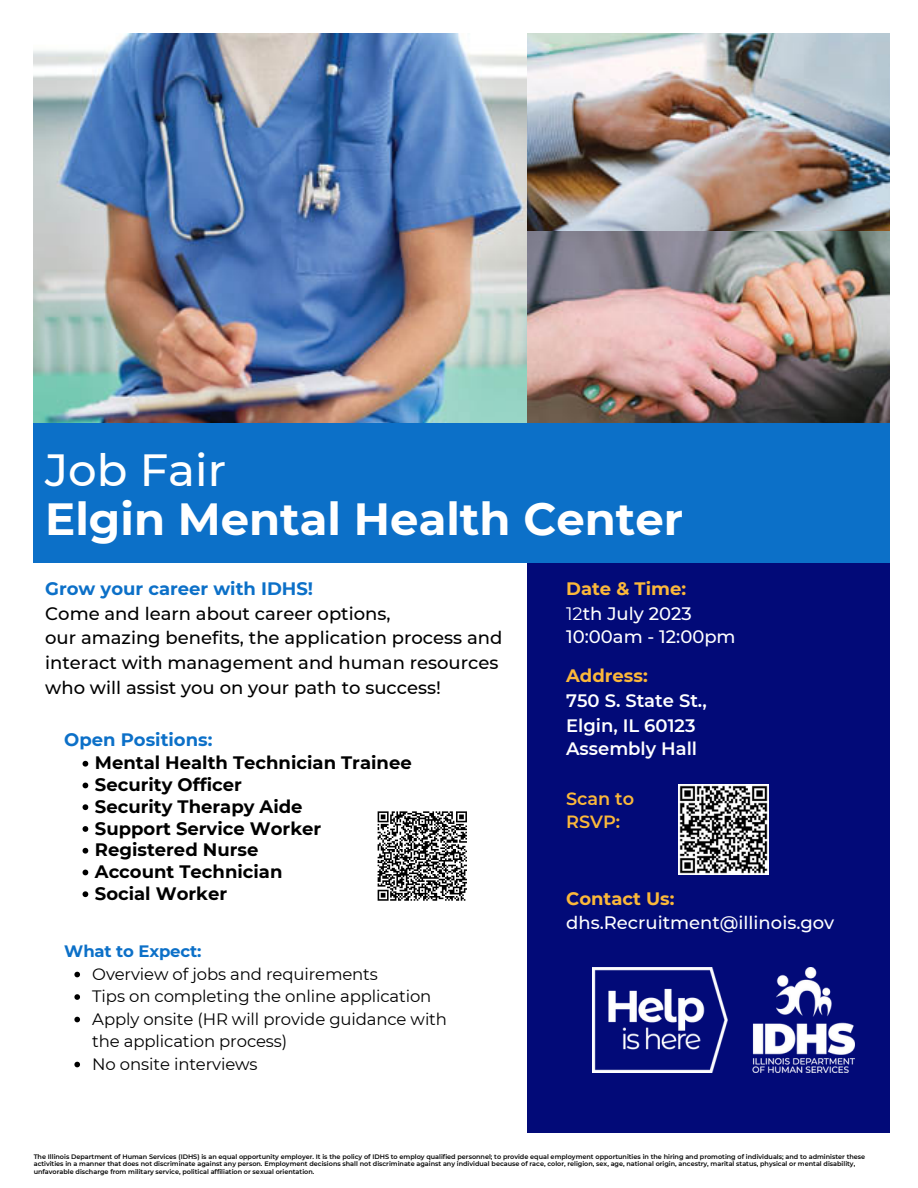
<style>
.page{position:relative;width:918px;height:1188px;background:#fff}
.page>*{position:absolute;margin:0;border:0;box-sizing:border-box;transform-origin:0 0}
.t1{font:700 45px "Montserrat";color:#fff}
.t2{font:500 45px "Montserrat";color:#fff}
.t3{font:500 18px/24.8px "Montserrat";color:#000}
.t4{font:700 18px "Montserrat";color:#000}
.t5{font:500 18px "Montserrat";color:#fff}
.t6{font:600 18px "Montserrat";color:#fff}
.t7{font:700 18px "Montserrat";color:#0c70c8}
.t8{font:700 18px "Montserrat";color:#fbb83a}
.t9{font:600 17.7px "Montserrat";color:#fbb83a}
.t10{font:16.5px/22.5px "Montserrat";letter-spacing:-.01em;color:#000}
.t11{font:700 16.5px "Montserrat";letter-spacing:-.01em;color:#0c70c8}
.t12{font:600 6.45px/7.5px "Montserrat";color:#000}
.s1{font-weight:400}
</style>
<div class="page">
<img style="left:34px;top:33px;width:493px;height:390px">
<img style="left:527px;top:33px;width:363px;height:198px">
<div style="left:527px;top:428px;width:363px;height:705px;background:#020a78"></div>
<img style="left:527px;top:231px;width:363px;height:192px">
<div style="left:34px;top:423px;width:856px;height:140px;background:#0c70c8"></div>
<img style="left:592px;top:968px;width:262px;height:104px">
<svg style="left:377px;top:811px;width:90px;height:90px"></svg>
<img style="left:678px;top:784px;width:90px;height:90px">
<svg style="left:83px;top:761px;width:5px;height:6px"></svg>
<svg style="left:83px;top:783px;width:5px;height:5px"></svg>
<svg style="left:83px;top:804px;width:5px;height:6px"></svg>
<svg style="left:83px;top:826px;width:5px;height:6px"></svg>
<svg style="left:83px;top:848px;width:5px;height:6px"></svg>
<svg style="left:83px;top:870px;width:5px;height:5px"></svg>
<svg style="left:83px;top:891px;width:5px;height:6px"></svg>
<svg style="left:74px;top:972px;width:6px;height:5px"></svg>
<svg style="left:74px;top:994px;width:6px;height:6px"></svg>
<svg style="left:74px;top:1017px;width:6px;height:5px"></svg>
<svg style="left:74px;top:1062px;width:6px;height:5px"></svg>
<p class="t2" style="left:45px;top:442px;width:182px">Job Fair</p>
<p class="t1" style="left:45px;top:492px;width:640px">Elgin Mental Health Center</p>
<p class="t7" style="left:45px;top:578px;width:269px">Grow your career with IDHS!</p>
<p class="t3" style="left:45px;top:601px;width:347px">Come and learn about career options,</p>
<p class="t3" style="left:45px;top:626px;width:459px">our amazing benefits, the application process and interact with management and human resources who will assist you on your path to success!</p>
<p class="t7" style="left:64px;top:729px;width:150px">Open Positions:</p>
<p class="t4" style="left:95px;top:752px;width:318px">Mental Health Technician Trainee</p>
<p class="t4" style="left:95px;top:774px;width:148px">Security Officer</p>
<p class="t4" style="left:95px;top:796px;width:209px">Security Therapy Aide</p>
<p class="t4" style="left:95px;top:817px;width:228px">Support Service Worker</p>
<p class="t4" style="left:95px;top:839px;width:165px">Registered Nurse</p>
<p class="t4" style="left:95px;top:861px;width:189px">Account Technician</p>
<p class="t4" style="left:95px;top:883px;width:134px">Social Worker</p>
<p class="t11" style="left:64px;top:941px;width:139px">What to Expect:</p>
<p class="t10" style="left:92px;top:962px;width:287px">Overview of jobs and requirements</p>
<p class="t10" style="left:92px;top:985px;width:341px">Tips on completing the online application</p>
<p class="t10" style="left:92px;top:1007px;width:356px">Apply onsite (HR will provide guidance with the application process)</p>
<p class="t10" style="left:92px;top:1052px;width:167px">No onsite interviews</p>
<p class="t8" style="left:566px;top:578px;width:121px">Date &amp; Time:</p>
<p class="t5" style="left:566px;top:602px;width:127px"><span class="s1">12</span>th July 2023</p>
<p class="t5" style="left:566px;top:626px;width:171px">10:00am - 12:00pm</p>
<p class="t8" style="left:566px;top:665px;width:83px">Address:</p>
<p class="t6" style="left:566px;top:690px;width:142px">750 S. State St.,</p>
<p class="t6" style="left:566px;top:714px;width:131px">Elgin, IL 60123</p>
<p class="t6" style="left:566px;top:738px;width:133px">Assembly Hall</p>
<p class="t9" style="left:566px;top:788px;width:69px">Scan to</p>
<p class="t9" style="left:566px;top:811px;width:56px">RSVP:</p>
<p class="t8" style="left:566px;top:887px;width:110px">Contact Us:</p>
<p class="t5" style="left:566px;top:911px;width:270px">dhs.Recruitment@illinois.gov</p>
<p class="t12" style="left:34px;top:1153px;width:833px">The Illinois Department of Human Services (IDHS) is an equal opportunity employer. It is the policy of IDHS to employ qualified personnel; to provide equal employment opportunities in the hiring and promoting of individuals; and to administer these activities in a manner that does not discriminate against any person. Employment decisions shall not discriminate against any individual because of race, color, religion, sex, age, national origin, ancestry, marital status, physical or mental disability, unfavorable discharge from military service, political affiliation or sexual orientation.</p>
</div>
